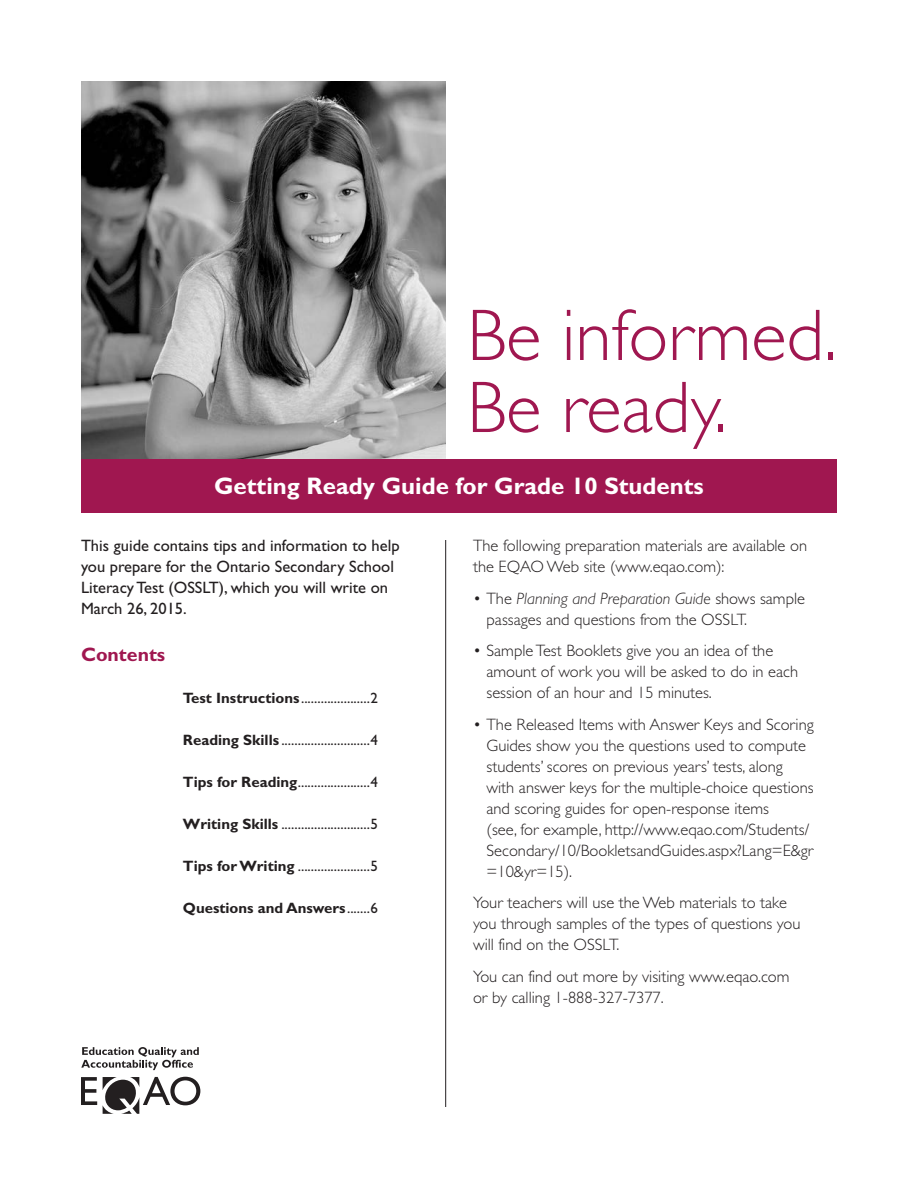
<style>
.page{position:relative;width:918px;height:1188px;background:#fff}
.page>*{position:absolute;margin:0;border:0;box-sizing:border-box;transform-origin:0 0}
.t1{font:300 73.5px/72px "Gill Sans Std";color:#a01750}
.t2{font:700 24px "Gill Sans Std";color:#fff}
.Contents{font:700 19.5px "Gill Sans Std";color:#a01750}
.bullet-_text-11_14_G{font:300 16.5px/21px "Gill Sans Std";color:#231f20}
.text-11_14_Gill_Sans{font:300 16.5px/21px "Gill Sans Std";color:#231f20}
.Instruction_Deck{font:16.5px/21px "Gill Sans Std";color:#231f20}
.Contents_page_no{font:15px "Gill Sans Std";color:#231f20}
.Contents_page_no-2{font:700 15px "Gill Sans Std";color:#231f20}
.s1{font-style:italic}
.s2{font-weight:700}
.s3{font-weight:400}
</style>
<div class="page">
<img style="left:81px;top:81px;width:365px;height:378px">
<div style="left:81px;top:459px;width:756px;height:54px;background:#a01750"></div>
<svg style="left:81px;top:1077px;width:16px;height:28px"></svg>
<svg style="left:81px;top:1047px;width:118px;height:23px"></svg>
<svg style="left:103px;top:1077px;width:97px;height:37px"></svg>
<hr style="left:445px;top:540px;width:1px;height:567px;background:#231f20">
<h1 class="t1" style="left:467px;top:300px;width:371px">Be informed.<br>Be ready.</h1>
<h2 class="t2" style="left:214px;top:471px;width:491px">Getting Ready Guide for Grade 10 Students</h2>
<p class="Instruction_Deck" style="left:81px;top:535px;width:320px">This guide contains tips and information to help you prepare for the Ontario Secondary School Literacy Test (OSSLT), which you will write on March 26, 2015.</p>
<p class="text-11_14_Gill_Sans" style="left:473px;top:535px;width:336px">The following preparation materials are available on the EQAO Web site (www.eqao.com):</p>
<p class="bullet-_text-11_14_G" style="left:487px;top:588px;width:320px;text-indent:-13px">• The <span class="s1">Planning and Preparation Guide</span> shows sample passages and questions from the OSSLT.</p>
<p class="bullet-_text-11_14_G" style="left:487px;top:640px;width:313px;text-indent:-13px">• Sample Test Booklets give you an idea of the amount of work you will be asked to do in each session of an hour and 15 minutes.</p>
<p class="bullet-_text-11_14_G" style="left:487px;top:714px;width:329px;text-indent:-13px">• The Released Items with Answer Keys and Scoring Guides show you the questions used to compute students’ scores on previous years’ tests, along with answer keys for the multiple-choice questions and scoring guides for open-response items<br>(see, for example, http://www.eqao.com/Students/ Secondary/10/BookletsandGuides.aspx?Lang=E&amp;gr =10&amp;yr=15).</p>
<p class="text-11_14_Gill_Sans" style="left:473px;top:892px;width:329px">Your teachers will use the Web materials to take you through samples of the types of questions you will find on the OSSLT.</p>
<p class="text-11_14_Gill_Sans" style="left:473px;top:966px;width:318px">You can find out more by visiting www.eqao.com or by calling 1-888-327-7377.</p>
<p class="Contents" style="left:81px;top:643px;width:86px">Contents</p>
<p class="Contents_page_no" style="left:183px;top:690px;width:197px"><span class="s2">Test Instructions</span>.....................2</p>
<p class="Contents_page_no" style="left:183px;top:732px;width:197px"><span class="s2">Reading Skills</span> ...........................4</p>
<p class="Contents_page_no" style="left:183px;top:774px;width:197px"><span class="s2">Tips for Reading</span>......................4</p>
<p class="Contents_page_no" style="left:183px;top:815px;width:197px"><span class="s2">Writing Skills</span> ...........................5</p>
<p class="Contents_page_no" style="left:183px;top:857px;width:197px"><span class="s2">Tips for Writing</span> ......................5</p>
<p class="Contents_page_no-2" style="left:183px;top:899px;width:197px">Questions and Answers<span class="s3">.......6</span></p>
</div>
